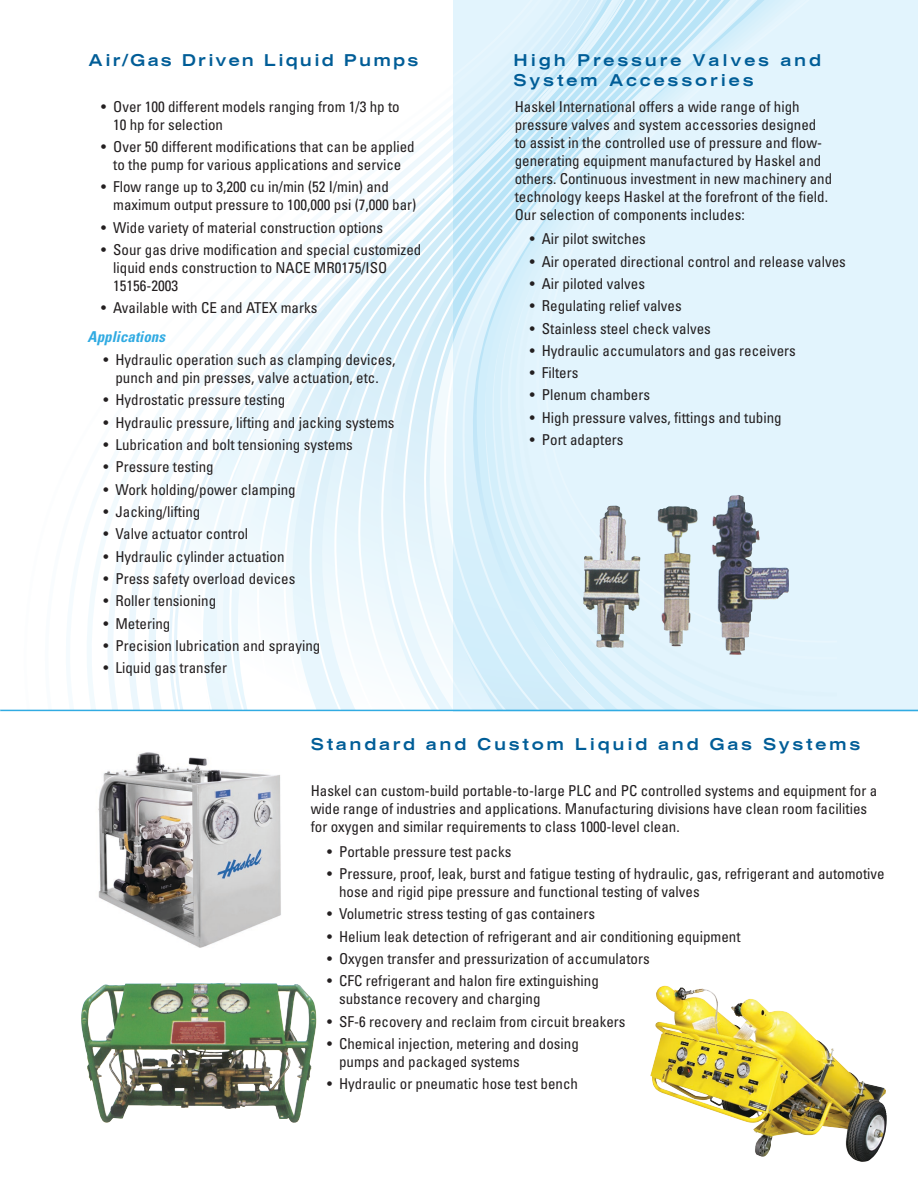
<style>
.page{position:relative;width:918px;height:1188px;background:#fff}
.page>*{position:absolute;margin:0;border:0;box-sizing:border-box;transform-origin:0 0}
.t1{font:700 16.5px/19.8px "Xerox Sans Serif Wide FC";letter-spacing:.16em;color:#005d97}
.t2{font:700 16.5px "Xerox Sans Serif Wide FC";letter-spacing:.13em;color:#005d97}
.t3{font:condensed 15px/18px "Univers LT Std";color:#231f20}
.t4{font:italic 700 condensed 15px "Univers LT Std";color:#31abe2}
</style>
<div class="page">
<div style="left:454px;top:0;width:464px;height:711px;background:#e2f4fd"></div>
<svg style="left:3px;top:402px;width:162px;height:308px"></svg>
<svg style="left:165px;top:358px;width:32px;height:352px"></svg>
<svg style="left:197px;top:324px;width:28px;height:386px;fill:#f1f9fd"></svg>
<svg style="left:225px;top:294px;width:28px;height:416px;fill:#f0f9fd"></svg>
<svg style="left:253px;top:267px;width:26px;height:443px;fill:#f2fafd"></svg>
<svg style="left:279px;top:241px;width:27px;height:469px"></svg>
<svg style="left:306px;top:216px;width:28px;height:494px;fill:#e8f6fd"></svg>
<svg style="left:334px;top:196px;width:23px;height:514px"></svg>
<svg style="left:357px;top:177px;width:23px;height:533px"></svg>
<svg style="left:380px;top:159px;width:22px;height:551px"></svg>
<svg style="left:402px;top:141px;width:21px;height:569px"></svg>
<svg style="left:423px;top:124px;width:21px;height:586px;fill:#ebf7fd"></svg>
<svg style="left:444px;top:0;width:16px;height:710px"></svg>
<svg style="left:460px;top:125px;width:11px;height:585px;fill:#d9f0fc"></svg>
<svg style="left:471px;top:117px;width:8px;height:593px;fill:#d6effb"></svg>
<svg style="left:479px;top:106px;width:12px;height:604px;fill:#d3eefb"></svg>
<svg style="left:495px;top:94px;width:8px;height:616px;fill:#d4effb"></svg>
<svg style="left:503px;top:87px;width:334px;height:623px"></svg>
<svg style="left:510px;top:78px;width:327px;height:620px"></svg>
<svg style="left:518px;top:64px;width:319px;height:615px"></svg>
<svg style="left:531px;top:61px;width:306px;height:600px"></svg>
<svg style="left:534px;top:0;width:303px;height:645px"></svg>
<hr style="left:0;top:710px;width:1px;height:478px;background:#e2f4fd">
<img style="left:712px;top:495px;width:26px;height:135px">
<hr style="left:0;top:710px;width:918px;height:1px;background:#31abe2">
<img style="left:81px;top:983px;width:144px;height:140px">
<img style="left:98px;top:752px;width:183px;height:196px">
<img style="left:650px;top:986px;width:211px;height:176px">
<p class="t2" style="left:89px;top:50px;width:331px">Air/Gas Driven Liquid Pumps</p>
<p class="t3" style="left:113px;top:97px;width:288px;text-indent:-12px">• Over 100 different models ranging from 1/3 hp to<br>10 hp for selection</p>
<p class="t3" style="left:101px;top:137px;width:315px;text-align:center">• Over 50 different modifications that can be applied to the pump for various applications and service</p>
<p class="t3" style="left:113px;top:178px;width:305px;text-indent:-12px">• Flow range up to 3,200 cu in/min (52 I/min) and maximum output pressure to 100,000 psi (7,000 bar)</p>
<p class="t3" style="left:101px;top:218px;width:283px">• Wide variety of material construction options</p>
<p class="t3" style="left:113px;top:240px;width:310px;text-indent:-12px">• Sour gas drive modification and special customized liquid ends construction to NACE MR0175/ISO<br>15156-2003</p>
<p class="t3" style="left:101px;top:299px;width:218px">• Available with CE and ATEX marks</p>
<p class="t4" style="left:88px;top:328px;width:79px">Applications</p>
<p class="t3" style="left:104px;top:350px;width:293px;text-align:center">• Hydraulic operation such as clamping devices, punch and pin presses, valve actuation, etc.</p>
<p class="t3" style="left:104px;top:391px;width:183px">• Hydrostatic pressure testing</p>
<p class="t3" style="left:104px;top:413px;width:292px">• Hydraulic pressure, lifting and jacking systems</p>
<p class="t3" style="left:104px;top:435px;width:251px">• Lubrication and bolt tensioning systems</p>
<p class="t3" style="left:104px;top:458px;width:112px">• Pressure testing</p>
<p class="t3" style="left:104px;top:480px;width:194px">• Work holding/power clamping</p>
<p class="t3" style="left:104px;top:502px;width:98px">• Jacking/lifting</p>
<p class="t3" style="left:104px;top:525px;width:146px">• Valve actuator control</p>
<p class="t3" style="left:104px;top:547px;width:183px">• Hydraulic cylinder actuation</p>
<p class="t3" style="left:104px;top:569px;width:193px">• Press safety overload devices</p>
<p class="t3" style="left:104px;top:592px;width:114px">• Roller tensioning</p>
<p class="t3" style="left:104px;top:614px;width:68px">• Metering</p>
<p class="t3" style="left:104px;top:636px;width:218px">• Precision lubrication and spraying</p>
<p class="t3" style="left:104px;top:659px;width:125px">• Liquid gas transfer</p>
<p class="t1" style="left:513px;top:50px;width:309px">High Pressure Valves and<br>System Accessories</p>
<p class="t3" style="left:515px;top:97px;width:319px">Haskel International offers a wide range of high pressure valves and system accessories designed<br>to assist in the controlled use of pressure and flow&shy;generating equipment manufactured by Haskel and others. Continuous investment in new machinery and technology keeps Haskel at the forefront of the field.<br>Our selection of components includes:</p>
<p class="t3" style="left:530px;top:230px;width:118px">• Air pilot switches</p>
<p class="t3" style="left:530px;top:252px;width:317px">• Air operated directional control and release valves</p>
<p class="t3" style="left:530px;top:274px;width:117px">• Air piloted valves</p>
<p class="t3" style="left:530px;top:297px;width:153px">• Regulating relief valves</p>
<p class="t3" style="left:530px;top:319px;width:182px">• Stainless steel check valves</p>
<p class="t3" style="left:530px;top:341px;width:267px">• Hydraulic accumulators and gas receivers</p>
<p class="t3" style="left:530px;top:364px;width:50px">• Filters</p>
<p class="t3" style="left:530px;top:386px;width:122px">• Plenum chambers</p>
<p class="t3" style="left:530px;top:408px;width:253px">• High pressure valves, fittings and tubing</p>
<p class="t3" style="left:530px;top:431px;width:95px">• Port adapters</p>
<p class="t1" style="left:311px;top:734px;width:551px">Standard and Custom Liquid and Gas Systems</p>
<p class="t3" style="left:311px;top:781px;width:568px">Haskel can custom-build portable-to-large PLC and PC controlled systems and equipment for a wide range of industries and applications. Manufacturing divisions have clean room facilities for oxygen and similar requirements to class 1000-level clean.</p>
<p class="t3" style="left:327px;top:842px;width:186px">• Portable pressure test packs</p>
<p class="t3" style="left:339px;top:865px;width:547px;text-indent:-12px">• Pressure, proof, leak, burst and fatigue testing of hydraulic, gas, refrigerant and automotive hose and rigid pipe pressure and functional testing of valves</p>
<p class="t3" style="left:327px;top:905px;width:269px">• Volumetric stress testing of gas containers</p>
<p class="t3" style="left:327px;top:927px;width:415px">• Helium leak detection of refrigerant and air conditioning equipment</p>
<p class="t3" style="left:327px;top:950px;width:324px">• Oxygen transfer and pressurization of accumulators</p>
<p class="t3" style="left:339px;top:972px;width:261px;text-indent:-12px">• CFC refrigerant and halon fire extinguishing substance recovery and charging</p>
<p class="t3" style="left:327px;top:1012px;width:300px">• SF-6 recovery and reclaim from circuit breakers</p>
<p class="t3" style="left:339px;top:1035px;width:241px;text-indent:-12px">• Chemical injection, metering and dosing pumps and packaged systems</p>
<p class="t3" style="left:327px;top:1075px;width:252px">• Hydraulic or pneumatic hose test bench</p>
</div>
